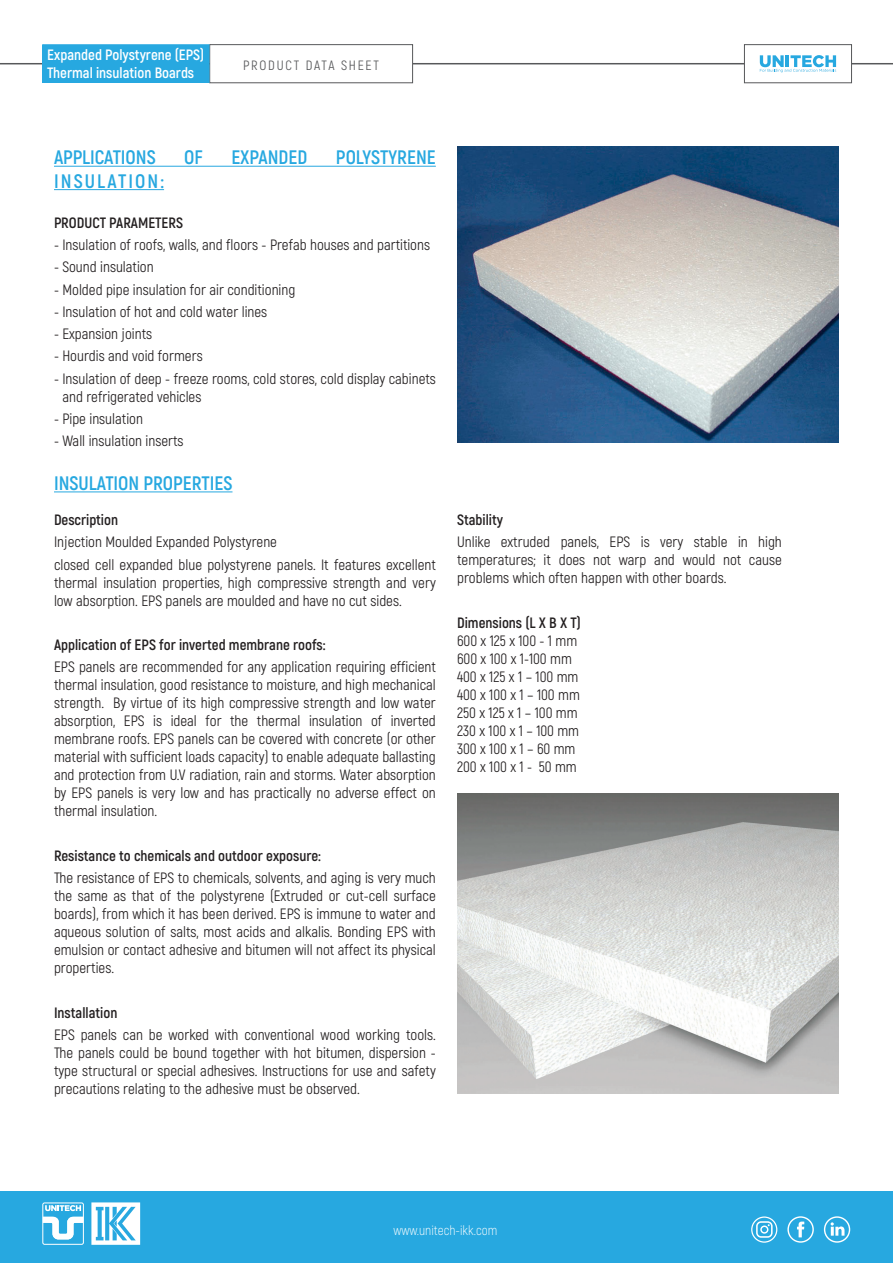
<style>
.page{position:relative;width:893px;height:1263px;background:#fff}
.page>*{position:absolute;margin:0;border:0;box-sizing:border-box;transform-origin:0 0}
.Blue_Title{font:700 19.5px/23.4px "Akrobat";color:#27a8e0}
.newwwwww{font:15px/18px "Akrobat";color:#231f20;text-align:justify}
.t1{font:700 15px/18px "Akrobat";color:#231f20}
.t2{font:700 15px "Akrobat";color:#fff}
.t3{font:300 13.5px "Akrobat";color:#fff}
.t4{font:13.5px "Akrobat";letter-spacing:.13em;color:#57585a}
.s1{font-weight:400}
</style>
<div class="page">
<hr style="left:0;top:63px;width:893px;height:1px;background:#57585a">
<div style="left:210px;top:45px;width:203px;height:38px;background:#fff"></div>
<div style="left:209px;top:44px;width:204px;height:39px;border:1px solid #57585a"></div>
<div style="left:744px;top:44px;width:108px;height:39px;background:#fff;border:1px solid #57585a"></div>
<svg style="left:760px;top:55px;width:76px;height:17px"></svg>
<div style="left:43px;top:45px;width:166px;height:37px;background:#27a8e0"></div>
<div style="left:42px;top:44px;width:167px;height:39px;border:1px solid #27a8e0"></div>
<div style="left:0;top:1191px;width:893px;height:72px;background:#27a8e0"></div>
<svg style="left:42px;top:1202px;width:42px;height:43px"></svg>
<svg style="left:787px;top:1216px;width:27px;height:27px"></svg>
<svg style="left:751px;top:1216px;width:26px;height:27px"></svg>
<svg style="left:824px;top:1216px;width:26px;height:27px"></svg>
<svg style="left:91px;top:1202px;width:49px;height:43px"></svg>
<img style="left:457px;top:146px;width:382px;height:296px">
<img style="left:457px;top:793px;width:382px;height:301px">
<hr style="left:54px;top:166px;width:382px;height:1px;background:#27a8e0">
<hr style="left:54px;top:189px;width:110px;height:1px;background:#27a8e0">
<hr style="left:54px;top:491px;width:178px;height:1px;background:#27a8e0">
<p class="t2" style="left:47px;top:45px;width:158px">Expanded Polystyrene (EPS(</p>
<p class="t2" style="left:47px;top:63px;width:148px">Thermal insulation Boards</p>
<p class="t4" style="left:243px;top:57px;width:57px">PRODUCT</p>
<p class="t4" style="left:341px;top:57px;width:39px">SHEET</p>
<p class="t4" style="left:306px;top:57px;width:30px">DATA</p>
<p class="Blue_Title" style="left:54px;top:146px;width:112px">APPLICATIONS<br>INSULATION:</p>
<p class="t1" style="left:54px;top:214px;width:130px">PRODUCT PARAMETERS</p>
<p class="newwwwww" style="left:54px;top:236px;width:378px">- Insulation of roofs, walls, and floors - Prefab houses and partitions</p>
<p class="newwwwww" style="left:54px;top:258px;width:101px">- Sound insulation</p>
<p class="newwwwww" style="left:54px;top:280px;width:243px">- Molded pipe insulation for air conditioning</p>
<p class="newwwwww" style="left:54px;top:303px;width:215px">- Insulation of hot and cold water lines</p>
<p class="newwwwww" style="left:54px;top:325px;width:100px">- Expansion joints</p>
<p class="newwwwww" style="left:54px;top:347px;width:150px">- Hourdis and void formers</p>
<p class="newwwwww" style="left:62px;top:369px;width:375px;text-indent:-8px">- Insulation of deep - freeze rooms, cold stores, cold display cabinets and refrigerated vehicles</p>
<p class="newwwwww" style="left:54px;top:410px;width:90px">- Pipe insulation</p>
<p class="newwwwww" style="left:54px;top:432px;width:131px">- Wall insulation inserts</p>
<p class="Blue_Title" style="left:54px;top:471px;width:180px">INSULATION PROPERTIES</p>
<p class="Blue_Title" style="left:184px;top:146px;width:20px">OF</p>
<p class="Blue_Title" style="left:336px;top:146px;width:101px">POLYSTYRENE</p>
<p class="Blue_Title" style="left:231px;top:146px;width:78px">EXPANDED</p>
<p class="t1" style="left:54px;top:511px;width:66px">Description</p>
<p class="newwwwww" style="left:54px;top:533px;width:225px">Injection Moulded Expanded Polystyrene</p>
<p class="newwwwww" style="left:54px;top:555px;width:383px">closed cell expanded blue polystyrene panels It. features excellent thermal insulation properties, high compressive strength and very low absorption. EPS panels are moulded and have no cut sides.</p>
<p class="t1" style="left:54px;top:636px;width:273px">Application of EPS for inverted membrane roofs:</p>
<p class="newwwwww" style="left:54px;top:658px;width:383px;text-align:right">EPS panels are recommended for any application requiring efficient thermal insulation, good resistance to moisture, and high mechanical<br>By virtue of its high compressive strength and low water</p>
<p class="newwwwww" style="left:54px;top:694px;width:52px">strength.</p>
<p class="newwwwww" style="left:205px;top:712px;width:18px">for</p>
<p class="newwwwww" style="left:371px;top:712px;width:13px">of</p>
<p class="newwwwww" style="left:54px;top:712px;width:383px;text-align:left">absorption,<br>membrane roofs. EPS panels can be covered with concrete (or other material with sufficient loads capacity) to enable adequate ballasting and protection from V.U radiation, rain and storms. Water absorption by EPS panels is very low and has practically no adverse effect on thermal insulation.</p>
<p class="t1" style="left:54px;top:846px;width:268px">Resistance to chemicals and outdoor exposure:</p>
<p class="newwwwww" style="left:54px;top:869px;width:383px">The resistance of EPS to chemicals, solvents, and aging is very much the same as that of the polystyrene (Extruded or cut-cell surface boards ,) from which it has been derived. EPS is immune to water and aqueous solution of salts, most acids and alkalis. Bonding EPS with emulsion or contact adhesive and bitumen will not affect its physical properties.</p>
<p class="t1" style="left:54px;top:1003px;width:65px">Installation</p>
<p class="newwwwww" style="left:54px;top:1026px;width:383px">EPS panels can be worked with conventional wood working tools.<br>The panels could be bound together with hot bitumen, dispersion - type structural or special adhesives. Instructions for use and safety precautions relating to the adhesive must be observed.</p>
<p class="newwwwww" style="left:171px;top:712px;width:28px">ideal</p>
<p class="newwwwww" style="left:391px;top:712px;width:47px">inverted</p>
<p class="newwwwww" style="left:257px;top:712px;width:45px">thermal</p>
<p class="newwwwww" style="left:309px;top:712px;width:55px">insulation</p>
<p class="newwwwww" style="left:230px;top:712px;width:20px">the</p>
<p class="newwwwww" style="left:153px;top:712px;width:10px">is</p>
<p class="newwwwww" style="left:124px;top:712px;width:22px">EPS</p>
<p class="t1" style="left:457px;top:511px;width:47px">Stability</p>
<p class="newwwwww" style="left:457px;top:533px;width:35px">Unlike</p>
<p class="newwwwww" style="left:501px;top:533px;width:51px">extruded</p>
<p class="newwwwww" style="left:561px;top:533px;width:40px">panels,</p>
<p class="newwwwww" style="left:610px;top:533px;width:22px">EPS</p>
<p class="newwwwww" style="left:641px;top:533px;width:10px">is</p>
<p class="newwwwww" style="left:660px;top:533px;width:25px">very</p>
<p class="newwwwww" style="left:694px;top:533px;width:35px">stable</p>
<p class="newwwwww" style="left:738px;top:533px;width:11px">in</p>
<p class="newwwwww" style="left:758px;top:533px;width:25px">high</p>
<p class="newwwwww" style="left:559px;top:551px;width:28px">does</p>
<p class="newwwwww" style="left:654px;top:551px;width:22px">and</p>
<p class="newwwwww" style="left:683px;top:551px;width:34px">would</p>
<p class="newwwwww" style="left:544px;top:551px;width:9px">it</p>
<p class="newwwwww" style="left:457px;top:551px;width:271px">temperatures;<br>problems which often happen with other boards.</p>
<p class="t1" style="left:457px;top:613px;width:125px">Dimensions (TXBXL(<br><span class="s1">600 x 125 x 100 1- mm</span></p>
<p class="newwwwww" style="left:457px;top:649px;width:116px">600 x 100 x 1-100 mm</p>
<p class="newwwwww" style="left:457px;top:667px;width:124px;text-align:right">400 x 125 1x – 100 mm<br>400 x 100 1x – 100 mm<br>250 x 125 1x – 100 mm<br>230 x 100 1x – 100 mm<br>300 x 100 1x – 60 mm<br>50 mm</p>
<p class="newwwwww" style="left:593px;top:551px;width:19px">not</p>
<p class="newwwwww" style="left:723px;top:551px;width:19px">not</p>
<p class="newwwwww" style="left:619px;top:551px;width:29px">warp</p>
<p class="newwwwww" style="left:457px;top:757px;width:76px">200 x 100 -1x</p>
<p class="newwwwww" style="left:749px;top:551px;width:34px">cause</p>
<p class="t3" style="left:393px;top:1222px;width:106px">www.unitech-ikk.com</p>
</div>
